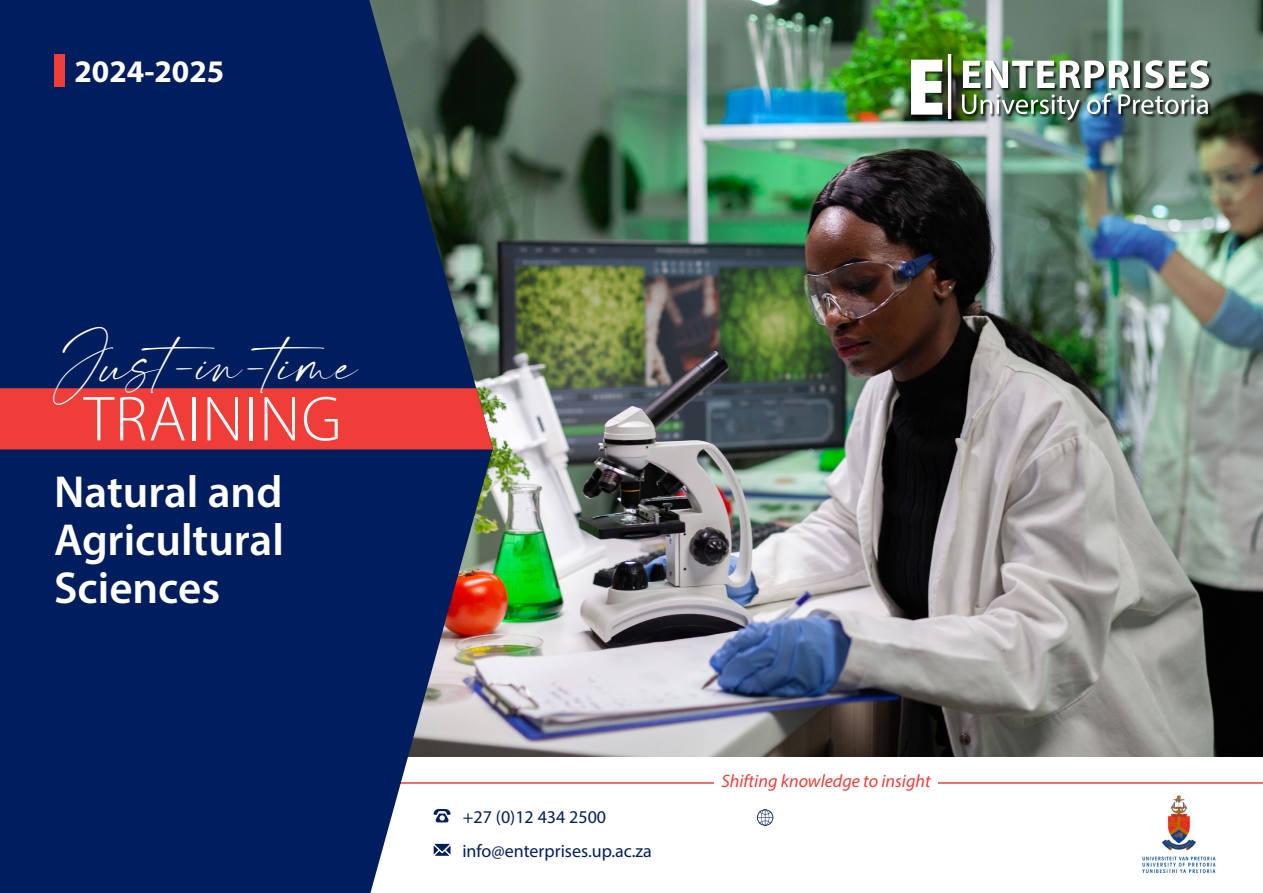
<style>
.page{position:relative;width:1263px;height:893px;background:#fff}
.page>*{position:absolute;margin:0;border:0;box-sizing:border-box;transform-origin:0 0}
.t1{font:300 64.05px "Myriad Pro";letter-spacing:.02em;color:#fff}
.t2{font:49.5px "modernline Personal Use";color:#fff}
.t3{font:600 45px/48px "Myriad Pro";color:#fff;text-align:justify}
.t4{font:700 31.5px "Myriad Pro";color:#fff}
.t5{font:18px/34.7px "Myriad Pro";color:#001d5e}
.t6{font:italic 18px "Myriad Pro";color:#f13d37}
</style>
<div class="page">
<img style="left:493px;top:0;width:770px;height:757px">
<hr style="left:362px;top:782px;width:901px;height:2px;background:#f13d37">
<div style="left:715px;top:771px;width:223px;height:22px;background:#fff"></div>
<div style="left:911px;top:54px;width:302px;height:70px;background:#000;opacity:.75"></div>
<hr style="left:948px;top:54px;width:3px;height:65px;background:#fff">
<svg style="left:911px;top:60px;width:31px;height:55px"></svg>
<img style="left:962px;top:60px;width:247px;height:60px">
<svg style="left:0;top:0;width:493px;height:893px;background:#122b62"></svg>
<div style="left:0;top:388px;width:493px;height:61px;background:#f13d37"></div>
<img style="left:1142px;top:795px;width:74px;height:77px">
<svg style="left:433px;top:809px;width:18px;height:13px"></svg>
<svg style="left:434px;top:844px;width:16px;height:12px"></svg>
<svg style="left:757px;top:809px;width:16px;height:17px"></svg>
<div style="left:54px;top:54px;width:10px;height:33px;background:#f13d37"></div>
<h3 class="t4" style="left:74px;top:50px;width:152px">2024-2025</h3>
<h2 class="t2" style="left:53px;top:338px;width:307px">Just-in-time</h2>
<h1 class="t1" style="left:84px;top:384px;width:259px">TRAINING</h1>
<h3 class="t3" style="left:54px;top:467px;width:231px">Natural and Agricultural Sciences</h3>
<p class="t5" style="left:462px;top:799px;width:191px">+27 (0)12 434 2500 info@enterprises.up.ac.za</p>
<p class="t6" style="left:721px;top:770px;width:211px">Shifting knowledge to insight</p>
</div>
